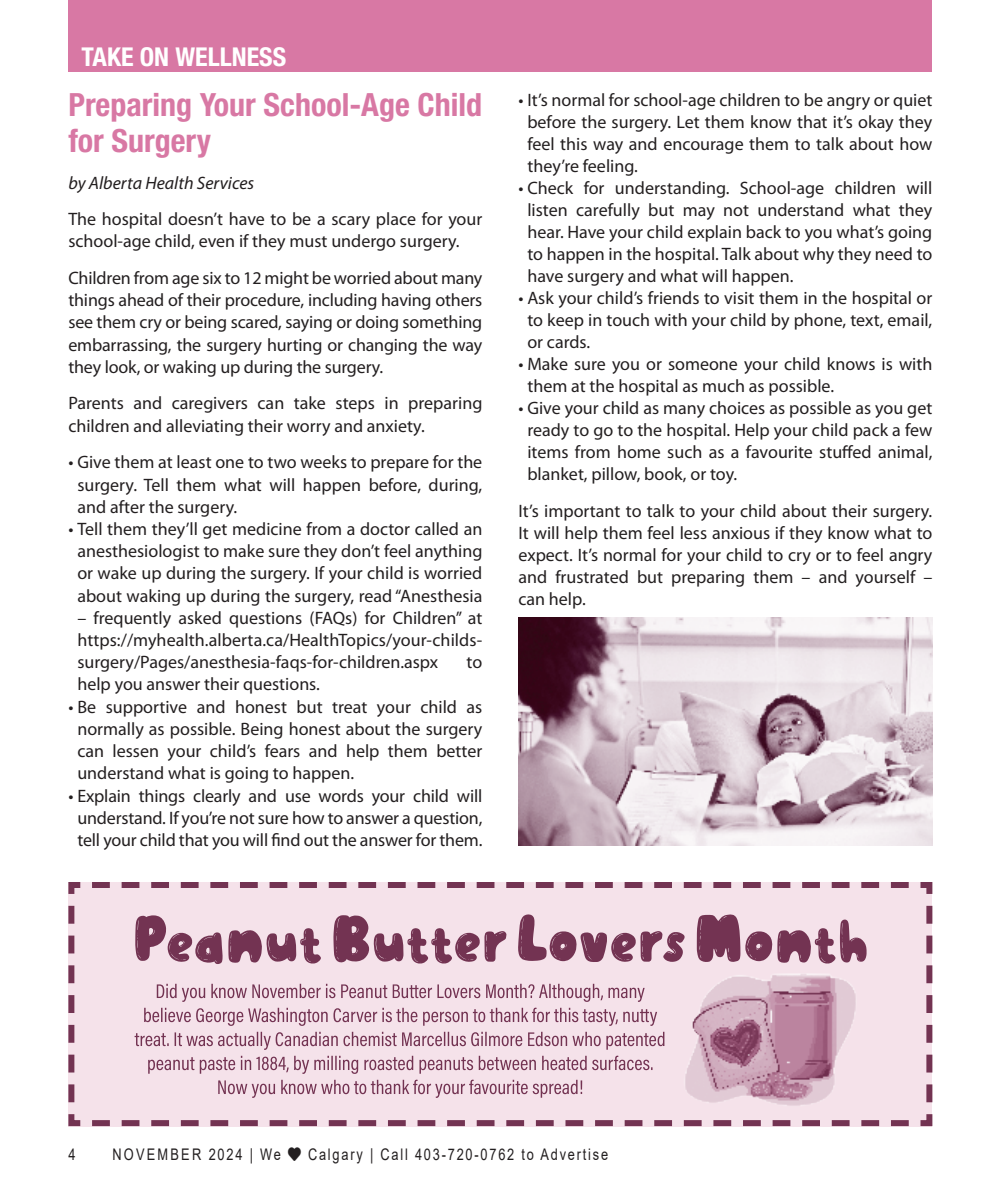
<style>
.page{position:relative;width:990px;height:1188px;background:#fff}
.page>*{position:absolute;margin:0;border:0;box-sizing:border-box;transform-origin:0 0}
.In_Around_title{font:700 condensed 32px/36.2px "Helvetica Neue LT Std";color:#d878a4}
.t1{font:700 condensed 26px "Helvetica Neue LT Std";color:#fff}
.Body_text{font:18px/22.2px "Myriad Pro";color:#231f20;text-align:justify}
.Body_text-2{font:italic 18px "Myriad Pro";color:#231f20}
.t2{font:16px "Arial";letter-spacing:.14em;color:#231f20;scale:.8 1}
</style>
<div class="page">
<div style="left:68px;top:0;width:864px;height:72px;background:#d878a4"></div>
<img style="left:518px;top:617px;width:414px;height:229px">
<svg style="left:68px;top:882px;width:865px;height:245px;background:#ebd4de"></svg>
<svg style="left:135px;top:914px;width:732px;height:50px;background:#be98aa"></svg>
<img style="left:676px;top:969px;width:189px;height:142px">
<svg style="left:218px;top:1080px;width:364px;height:18px;background:#d8bbc8"></svg>
<svg style="left:148px;top:1056px;width:505px;height:18px;background:#d7bac7"></svg>
<svg style="left:135px;top:1032px;width:529px;height:18px;background:#d7bac7"></svg>
<svg style="left:144px;top:1008px;width:513px;height:18px;background:#d8bbc8"></svg>
<svg style="left:157px;top:984px;width:488px;height:18px;background:#d8bbc8"></svg>
<p class="t1" style="left:82px;top:41px;width:206px">TAKE ON WELLNESS</p>
<p class="In_Around_title" style="left:68px;top:86px;width:415px">Preparing Your School-Age Child for Surgery</p>
<p class="Body_text-2" style="left:68px;top:171px;width:187px">by Alberta Health Services</p>
<p class="Body_text" style="left:68px;top:208px;width:415px">The hospital doesn’t have to be a scary place for your school-age child, even if they must undergo surgery.</p>
<p class="Body_text" style="left:68px;top:267px;width:416px">Children from age six to 12 might be worried about many things ahead of their procedure, including having others see them cry or being scared, saying or doing something embarrassing, the surgery hurting or changing the way they look, or waking up during the surgery.</p>
<p class="Body_text" style="left:68px;top:392px;width:415px">Parents and caregivers can take steps in preparing children and alleviating their worry and anxiety.</p>
<p class="Body_text" style="left:77px;top:451px;width:406px;text-indent:-9px">• Give them at least one to two weeks to prepare for the surgery. Tell them what will happen before, during, and after the surgery.</p>
<p class="Body_text" style="left:68px;top:518px;width:416px;text-align:center">• Tell them they’ll get medicine from a doctor called an anesthesiologist to make sure they don’t feel anything or wake up during the surgery. If your child is worried about waking up during the surgery, read “Anesthesia</p>
<p class="Body_text" style="left:77px;top:606px;width:407px">– frequently asked questions (FAQs) for Children” at https://myhealth.alberta.ca/HealthTopics/your-childs&shy;surgery/Pages/anesthesia-faqs-for-children.aspx</p>
<p class="Body_text" style="left:467px;top:651px;width:17px">to</p>
<p class="Body_text" style="left:77px;top:673px;width:244px">help you answer their questions.</p>
<p class="Body_text" style="left:77px;top:695px;width:407px;text-indent:-9px">• Be supportive and honest but treat your child as normally as possible. Being honest about the surgery can lessen your child’s fears and help them better understand what is going to happen.</p>
<p class="Body_text" style="left:68px;top:784px;width:416px;text-align:center">• Explain things clearly and use words your child will understand. If you’re not sure how to answer a question, tell your child that you will find out the answer for them.</p>
<p class="Body_text" style="left:527px;top:89px;width:407px;text-indent:-9px">• It’s normal for school-age children to be angry or quiet before the surgery. Let them know that it’s okay they feel this way and encourage them to talk about how they’re feeling.</p>
<p class="Body_text" style="left:527px;top:177px;width:407px;text-indent:-9px">• Check for understanding. School-age children will listen carefully but may not understand what they hear. Have your child explain back to you what’s going to happen in the hospital. Talk about why they need to have surgery and what will happen.</p>
<p class="Body_text" style="left:527px;top:287px;width:407px;text-indent:-9px">• Ask your child’s friends to visit them in the hospital or to keep in touch with your child by phone, text, email, or cards.</p>
<p class="Body_text" style="left:527px;top:353px;width:407px;text-indent:-9px">• Make sure you or someone your child knows is with them at the hospital as much as possible.</p>
<p class="Body_text" style="left:527px;top:397px;width:406px;text-indent:-9px">• Give your child as many choices as possible as you get ready to go to the hospital. Help your child pack a few items from home such as a favourite stuffed animal, blanket, pillow, book, or toy.</p>
<p class="Body_text" style="left:518px;top:499px;width:416px">It’s important to talk to your child about their surgery.<br>It will help them feel less anxious if they know what to expect. It’s normal for your child to cry or to feel angry and frustrated but preparing them – and yourself – can help.</p>
<p class="t2" style="left:68px;top:1144px;width:10px">4</p>
<p class="t2" style="left:112px;top:1144px;width:621px">NOVEMBER 2024 | We ♥ Calgary | Call 403-720-0762 to Advertise</p>
</div>
